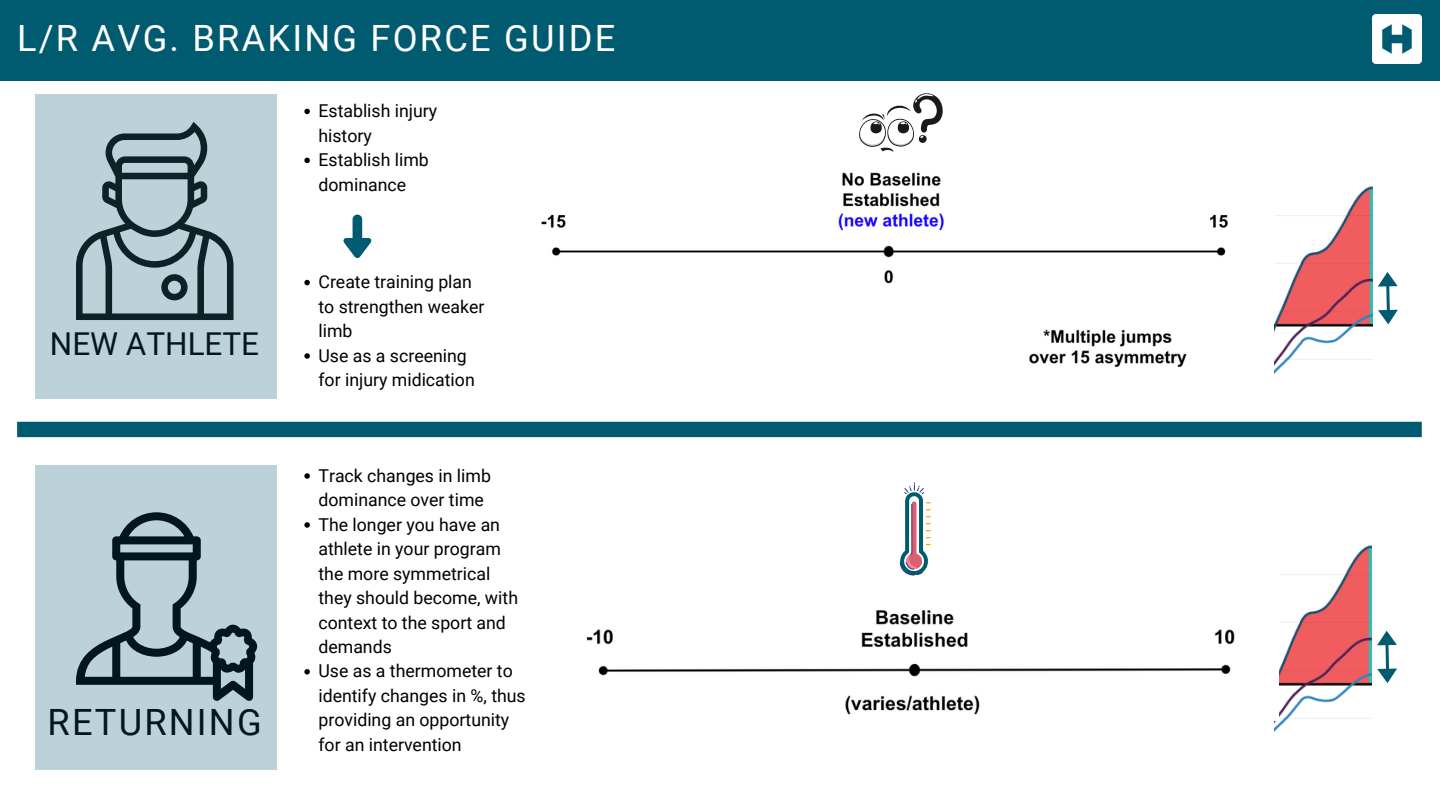
<style>
.page{position:relative;width:1440px;height:810px;background:#fff}
.page>*{position:absolute;margin:0;border:0;box-sizing:border-box;transform-origin:0 0}
.t1{font:36.2px "Roboto";letter-spacing:.06em;color:#fff}
.t2{font:36.2px "Roboto";letter-spacing:.06em;color:#000}
.t3{font:31.5px "Roboto";color:#000}
.t4{font:17.7px/24.5px "Roboto";color:#000}
</style>
<div class="page">
<img style="left:1275px;top:545px;width:96px;height:187px">
<div style="left:0;top:0;width:1440px;height:81px;background:#005a70"></div>
<img style="left:1373px;top:15px;width:49px;height:49px">
<img style="left:541px;top:172px;width:734px;height:203px">
<img style="left:586px;top:569px;width:693px;height:151px">
<div style="left:17px;top:422px;width:1405px;height:15px;background:#005a70"></div>
<svg style="left:900px;top:483px;width:31px;height:93px"></svg>
<img style="left:1275px;top:186px;width:97px;height:188px">
<svg style="left:35px;top:465px;width:241px;height:305px;background:#a6bec3"></svg>
<svg style="left:35px;top:94px;width:241px;height:305px;background:#a7bfc4"></svg>
<svg style="left:343px;top:215px;width:28px;height:43px"></svg>
<svg style="left:1378px;top:272px;width:20px;height:53px"></svg>
<svg style="left:1377px;top:630px;width:20px;height:53px"></svg>
<svg style="left:859px;top:93px;width:84px;height:59px"></svg>
<svg style="left:304px;top:473px;width:6px;height:6px"></svg>
<svg style="left:304px;top:522px;width:6px;height:6px"></svg>
<svg style="left:304px;top:669px;width:6px;height:6px"></svg>
<svg style="left:304px;top:109px;width:6px;height:5px"></svg>
<svg style="left:304px;top:158px;width:6px;height:5px"></svg>
<svg style="left:304px;top:280px;width:6px;height:5px"></svg>
<svg style="left:304px;top:353px;width:6px;height:6px"></svg>
<p class="t1" style="left:17px;top:18px;width:600px">L/R AVG. BRAKING FORCE GUIDE</p>
<p class="t3" style="left:50px;top:325px;width:211px">NEW ATHLETE</p>
<p class="t2" style="left:48px;top:702px;width:216px">RETURNING</p>
<p class="t4" style="left:318px;top:99px;width:120px">Establish injury history</p>
<p class="t4" style="left:318px;top:148px;width:112px">Establish limb dominance</p>
<p class="t4" style="left:318px;top:270px;width:167px">Create training plan to strengthen weaker limb</p>
<p class="t4" style="left:318px;top:343px;width:158px">Use as a screening for injury midication</p>
<p class="t4" style="left:318px;top:463px;width:174px">Track changes in limb dominance over time</p>
<p class="t4" style="left:318px;top:512px;width:201px">The longer you have an athlete in your program the more symmetrical they should become, with context to the sport and demands</p>
<p class="t4" style="left:318px;top:659px;width:209px">Use as a thermometer to identify changes in %, thus providing an opportunity for an intervention</p>
</div>
